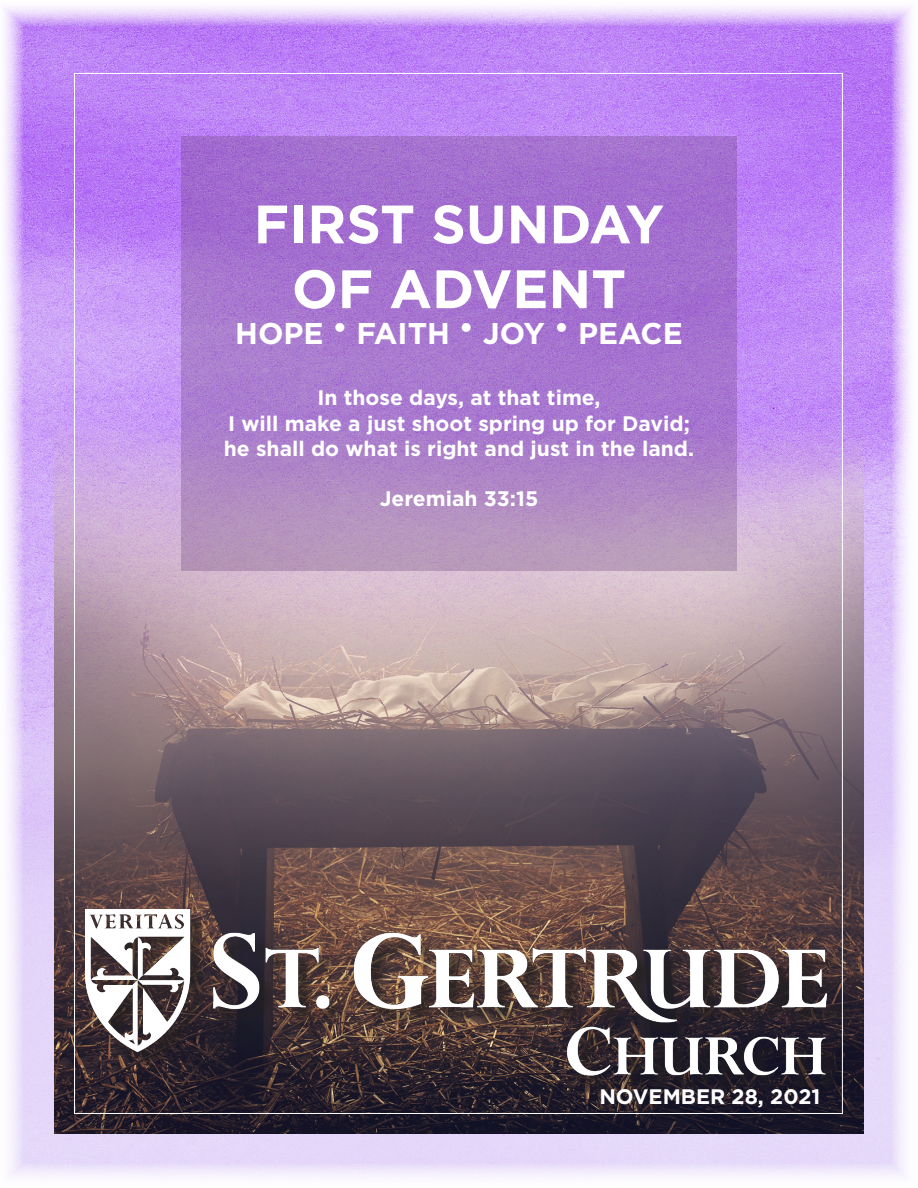
<style>
.page{position:relative;width:918px;height:1188px;background:#fff}
.page>*{position:absolute;margin:0;border:0;box-sizing:border-box;transform-origin:0 0}
.t1{font:700 54px "Gotham";color:#fff}
.t2{font:700 30px "Gotham";color:#fff}
.t3{font:700 21px/25.2px "Gotham";color:#fff;text-align:center}
</style>
<div class="page">
<img style="left:3px;top:6px;width:908px;height:1171px">
<img style="left:54px;top:428px;width:810px;height:706px">
<svg style="left:181px;top:136px;width:556px;height:434px;background:#a97bcb"></svg>
<div style="left:87px;top:911px;width:758px;height:182px;background:#231f20;opacity:.75"></div>
<img style="left:85px;top:909px;width:741px;height:190px">
<p class="t1" style="left:254px;top:188px;width:412px">FIRST SUNDAY</p>
<p class="t1" style="left:292px;top:253px;width:336px">OF ADVENT</p>
<p class="t2" style="left:235px;top:314px;width:449px">HOPE • FAITH • JOY • PEACE</p>
<p class="t3" style="left:224px;top:385px;width:472px">In those days, at that time,<br>I will make a just shoot spring up for David; he shall do what is right and just in the land.</p>
<p class="t3" style="left:380px;top:486px;width:160px">Jeremiah 33:15</p>
<p class="t3" style="left:599px;top:1084px;width:223px">NOVEMBER 28, 2021</p>
</div>
